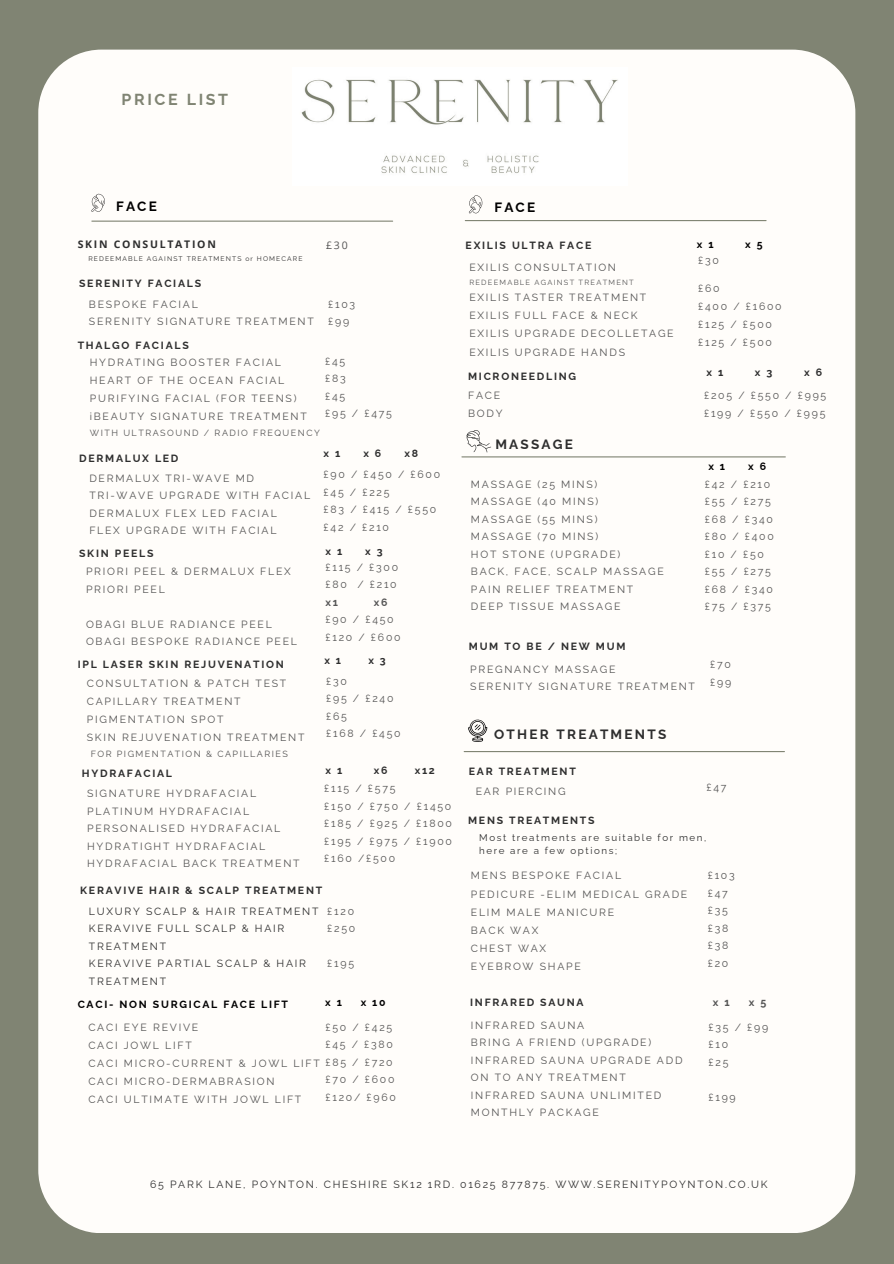
<style>
.page{position:relative;width:894px;height:1264px;background:#fff}
.page>*{position:absolute;margin:0;border:0;box-sizing:border-box;transform-origin:0 0}
.t1{font:700 15.9px "Raleway";letter-spacing:.165em;color:#808473}
.t2{font:700 13.5px "Raleway";letter-spacing:.165em;color:#2e2e2e}
.t3{font:700 13.5px "Raleway";letter-spacing:.165em;color:#000}
.t4{font:700 10.65px "Raleway";color:#555}
.t5{font:10.5px/17.5px "Raleway";letter-spacing:.165em;color:#555}
.t6{font:700 10.5px "Raleway";letter-spacing:.165em;color:#2e2e2e}
.t7{font:10.5px/17.5px "Raleway";letter-spacing:.165em;color:#2e2e2e}
.t8{font:700 10.5px "Raleway";letter-spacing:.165em;color:#000}
.t9{font:700 10.5px "Open Sans";letter-spacing:.165em;color:#2e2e2e}
.t10{font:10.5px "Open Sans";color:#555}
.t11{font:9.75px/13px "Raleway";letter-spacing:.165em;color:#2e2e2e}
.t12{font:9px "Raleway";letter-spacing:.165em;color:#555}
.t13{font:7.5px "Raleway";letter-spacing:.165em;color:#555}
.t14{font:6.75px "Raleway";letter-spacing:.165em;color:#2e2e2e}
.s1{font-weight:700}
</style>
<div class="page">
<div style="left:0;top:0;width:893px;height:1263px;background:#808473"></div>
<div style="left:38px;top:50px;width:817px;height:1183px;background:#fffdfa;border-radius:63px"></div>
<hr style="left:92px;top:220px;width:300px;height:2px;background:#808473">
<svg style="left:91px;top:194px;width:14px;height:18px"></svg>
<hr style="left:462px;top:456px;width:323px;height:1px;background:#808473">
<svg style="left:466px;top:430px;width:25px;height:22px"></svg>
<hr style="left:464px;top:751px;width:320px;height:1px;background:#808473">
<svg style="left:468px;top:719px;width:19px;height:23px"></svg>
<img style="left:301px;top:79px;width:317px;height:94px">
<hr style="left:465px;top:220px;width:300px;height:1px;background:#808473">
<svg style="left:469px;top:195px;width:13px;height:18px"></svg>
<h4 class="t1" style="left:121px;top:90px;width:108px">PRICE LIST</h4>
<h1 class="t3" style="left:116px;top:198px;width:42px">FACE</h1>
<h6 class="t9" style="left:78px;top:236px;width:140px">SKIN CONSULTATION</h6>
<h5 class="t10" style="left:326px;top:238px;width:23px">£30</h5>
<h6 class="t14" style="left:88px;top:255px;width:216px">REDEEMABLE AGAINST TREATMENTS or HOMECARE</h6>
<h3 class="t6" style="left:79px;top:277px;width:123px">SERENITY FACIALS</h3>
<h3 class="t5" style="left:89px;top:295px;width:226px">BESPOKE FACIAL<br>SERENITY SIGNATURE TREATMENT</h3>
<h2 class="t6" style="left:78px;top:339px;width:113px">THALGO FACIALS</h2>
<h6 class="t5" style="left:328px;top:295px;width:28px">£103 £99</h6>
<p class="t5" style="left:325px;top:352px;width:68px">£45<br>£83<br>£45<br>£95 / £475</p>
<p class="t5" style="left:90px;top:353px;width:192px">HYDRATING BOOSTER FACIAL</p>
<p class="t5" style="left:90px;top:371px;width:196px">HEART OF THE OCEAN FACIAL</p>
<h2 class="t5" style="left:90px;top:389px;width:208px">PURIFYING FACIAL (FOR TEENS)</h2>
<p class="t5" style="left:90px;top:407px;width:218px">iBEAUTY SIGNATURE TREATMENT</p>
<p class="t12" style="left:90px;top:428px;width:231px">WITH ULTRASOUND / RADIO FREQUENCY</p>
<h6 class="t6" style="left:79px;top:452px;width:101px">DERMALUX LED</h6>
<p class="t5" style="left:89px;top:469px;width:222px">DERMALUX TRI-WAVE MD<br>TRI-WAVE UPGRADE WITH FACIAL<br>DERMALUX FLEX LED FACIAL<br>FLEX UPGRADE WITH FACIAL</p>
<p class="t6" style="left:79px;top:547px;width:76px">SKIN PEELS</p>
<p class="t5" style="left:86px;top:562px;width:206px">PRIORI PEEL &amp; DERMALUX FLEX<br>PRIORI PEEL</p>
<p class="t5" style="left:86px;top:615px;width:212px">OBAGI BLUE RADIANCE PEEL<br>OBAGI BESPOKE RADIANCE PEEL</p>
<h3 class="t6" style="left:78px;top:658px;width:207px">IPL LASER SKIN REJUVENATION</h3>
<p class="t5" style="left:87px;top:674px;width:201px">CONSULTATION &amp; PATCH TEST</p>
<p class="t5" style="left:87px;top:692px;width:155px">CAPILLARY TREATMENT</p>
<h3 class="t5" style="left:87px;top:710px;width:138px">PIGMENTATION SPOT</h3>
<h4 class="t5" style="left:87px;top:728px;width:219px">SKIN REJUVENATION TREATMENT</h4>
<h6 class="t12" style="left:91px;top:749px;width:199px">FOR PIGMENTATION &amp; CAPILLARIES</h6>
<p class="t6" style="left:82px;top:767px;width:92px">HYDRAFACIAL</p>
<p class="t5" style="left:87px;top:784px;width:214px">SIGNATURE HYDRAFACIAL<br>PLATINUM HYDRAFACIAL<br>PERSONALISED HYDRAFACIAL<br>HYDRATIGHT HYDRAFACIAL<br>HYDRAFACIAL BACK TREATMENT</p>
<p class="t6" style="left:323px;top:447px;width:18px">x 1</p>
<p class="t6" style="left:363px;top:447px;width:19px">x 6</p>
<p class="t6" style="left:404px;top:447px;width:15px">x8</p>
<h6 class="t5" style="left:323px;top:466px;width:118px">£90 / £450 / £600 £45 / £225<br>£83 / £415 / £550 £42 / £210</h6>
<h4 class="t6" style="left:325px;top:545px;width:18px">x 1</h4>
<h4 class="t6" style="left:365px;top:545px;width:19px">x 3</h4>
<p class="t5" style="left:325px;top:558px;width:74px">£115 / £300 £80 / £210 <span class="s1">x1</span></p>
<p class="t5" style="left:325px;top:593px;width:77px;text-indent:48px"><span class="s1">x6 </span>£90 / £450 £120 / £600</p>
<h6 class="t6" style="left:324px;top:653px;width:18px">x 1</h6>
<h6 class="t6" style="left:368px;top:653px;width:19px">x 3</h6>
<h6 class="t5" style="left:326px;top:672px;width:76px">£30<br>£95 / £240 £65<br>£168 / £450</h6>
<h5 class="t6" style="left:325px;top:764px;width:18px">x 1</h5>
<h5 class="t6" style="left:373px;top:764px;width:15px">x6</h5>
<h5 class="t6" style="left:414px;top:764px;width:22px">x12</h5>
<p class="t5" style="left:324px;top:779px;width:129px">£115 / £575<br>£150 / £750 / £1450 £185 / £925 / £1800 £195 / £975 / £1900 £160 /£500</p>
<p class="t6" style="left:80px;top:884px;width:243px">KERAVIVE HAIR &amp; SCALP TREATMENT</p>
<h3 class="t7" style="left:89px;top:902px;width:231px">LUXURY SCALP &amp; HAIR TREATMENT<br>KERAVIVE FULL SCALP &amp; HAIR<br>TREATMENT<br>KERAVIVE PARTIAL SCALP &amp; HAIR<br>TREATMENT</h3>
<h2 class="t5" style="left:327px;top:902px;width:30px">£120 £250</h2>
<p class="t5" style="left:327px;top:954px;width:28px">£195</p>
<p class="t8" style="left:78px;top:997px;width:212px">CACI- NON SURGICAL FACE LIFT</p>
<h3 class="t8" style="left:325px;top:996px;width:18px">x 1</h3>
<h3 class="t8" style="left:360px;top:996px;width:26px">x 10</h3>
<p class="t5" style="left:88px;top:1017px;width:233px;line-height:18px">CACI EYE REVIVE<br>CACI JOWL LIFT<br>CACI MICRO-CURRENT &amp; JOWL LIFT<br>CACI MICRO-DERMABRASION<br>CACI ULTIMATE WITH JOWL LIFT</p>
<p class="t5" style="left:325px;top:1018px;width:72px">£50 / £425 £45 / £380 £85 / £720 £70 / £600 £120/ £960</p>
<h3 class="t3" style="left:494px;top:199px;width:42px">FACE</h3>
<h6 class="t6" style="left:465px;top:239px;width:127px">EXILIS ULTRA FACE</h6>
<h6 class="t5" style="left:469px;top:258px;width:148px">EXILIS CONSULTATION</h6>
<h4 class="t13" style="left:469px;top:278px;width:166px">REDEEMABLE AGAINST TREATMENT</h4>
<h6 class="t5" style="left:469px;top:289px;width:178px">EXILIS TASTER TREATMENT</h6>
<h4 class="t5" style="left:469px;top:307px;width:170px">EXILIS FULL FACE &amp; NECK</h4>
<h3 class="t5" style="left:469px;top:325px;width:206px">EXILIS UPGRADE DECOLLETAGE</h3>
<h6 class="t5" style="left:469px;top:343px;width:157px">EXILIS UPGRADE HANDS</h6>
<h3 class="t8" style="left:696px;top:238px;width:18px">x 1</h3>
<h3 class="t8" style="left:745px;top:238px;width:19px">x 5</h3>
<h4 class="t5" style="left:698px;top:251px;width:22px">£30</h4>
<h6 class="t5" style="left:698px;top:279px;width:85px;line-height:18px">£60<br>£400 / £1600 £125 / £500 £125 / £500</h6>
<h3 class="t6" style="left:468px;top:370px;width:109px">MICRONEEDLING</h3>
<p class="t6" style="left:706px;top:365px;width:18px">x 1</p>
<p class="t6" style="left:754px;top:365px;width:19px">x 3</p>
<p class="t6" style="left:803px;top:365px;width:20px">x 6</p>
<h5 class="t5" style="left:468px;top:386px;width:36px">FACE<br>BODY</h5>
<h6 class="t5" style="left:704px;top:386px;width:124px">£205 / £550 / £995 £199 / £550 / £995</h6>
<p class="t2" style="left:495px;top:436px;width:79px">MASSAGE</p>
<p class="t5" style="left:471px;top:475px;width:194px">MASSAGE (25 MINS)<br>MASSAGE (40 MINS)<br>MASSAGE (55 MINS)<br>MASSAGE (70 MINS)<br>HOT STONE (UPGRADE)<br>BACK, FACE, SCALP MASSAGE<br>PAIN RELIEF TREATMENT<br>DEEP TISSUE MASSAGE</p>
<h3 class="t5" style="left:704px;top:475px;width:71px">£42 / £210 £55 / £275 £68 / £340 £80 / £400 £10 / £50 £55 / £275 £68 / £340 £75 / £375</h3>
<h5 class="t8" style="left:708px;top:459px;width:18px">x 1</h5>
<h5 class="t8" style="left:748px;top:459px;width:19px">x 6</h5>
<h3 class="t6" style="left:468px;top:640px;width:158px">MUM TO BE / NEW MUM</h3>
<h4 class="t5" style="left:470px;top:660px;width:226px">PREGNANCY MASSAGE<br>SERENITY SIGNATURE TREATMENT</h4>
<h6 class="t5" style="left:710px;top:656px;width:23px">£70 £99</h6>
<p class="t2" style="left:494px;top:726px;width:173px">OTHER TREATMENTS</p>
<h5 class="t6" style="left:468px;top:765px;width:108px">EAR TREATMENT</h5>
<h2 class="t5" style="left:475px;top:783px;width:91px">EAR PIERCING</h2>
<h6 class="t6" style="left:468px;top:813px;width:128px">MENS TREATMENTS</h6>
<h3 class="t5" style="left:706px;top:778px;width:22px">£47</h3>
<h5 class="t11" style="left:479px;top:830px;width:229px">Most treatments are suitable for men, here are a few options;</h5>
<p class="t5" style="left:470px;top:866px;width:218px;line-height:18.1px">MENS BESPOKE FACIAL<br>PEDICURE -ELIM MEDICAL GRADE<br>ELIM MALE MANICURE<br>BACK WAX<br>CHEST WAX<br>EYEBROW SHAPE</p>
<h3 class="t6" style="left:470px;top:996px;width:115px">INFRARED SAUNA</h3>
<h4 class="t5" style="left:470px;top:1016px;width:213px">INFRARED SAUNA<br>BRING A FRIEND (UPGRADE)<br>INFRARED SAUNA UPGRADE ADD<br>ON TO ANY TREATMENT<br>INFRARED SAUNA UNLIMITED<br>MONTHLY PACKAGE</h4>
<h4 class="t5" style="left:707px;top:866px;width:28px">£103 £47 £35 £38 £38 £20</h4>
<h3 class="t4" style="left:712px;top:996px;width:18px">x 1</h3>
<h3 class="t4" style="left:748px;top:996px;width:19px">x 5</h3>
<h6 class="t5" style="left:708px;top:1018px;width:61px">£35 / £99 £10<br>£25</h6>
<h4 class="t5" style="left:708px;top:1088px;width:29px">£199</h4>
<h4 class="t7" style="left:150px;top:1175px;width:618px">65 PARK LANE, POYNTON. CHESHIRE SK12 1RD. 01625 877875. WWW.SERENITYPOYNTON.CO.UK</h4>
</div>
